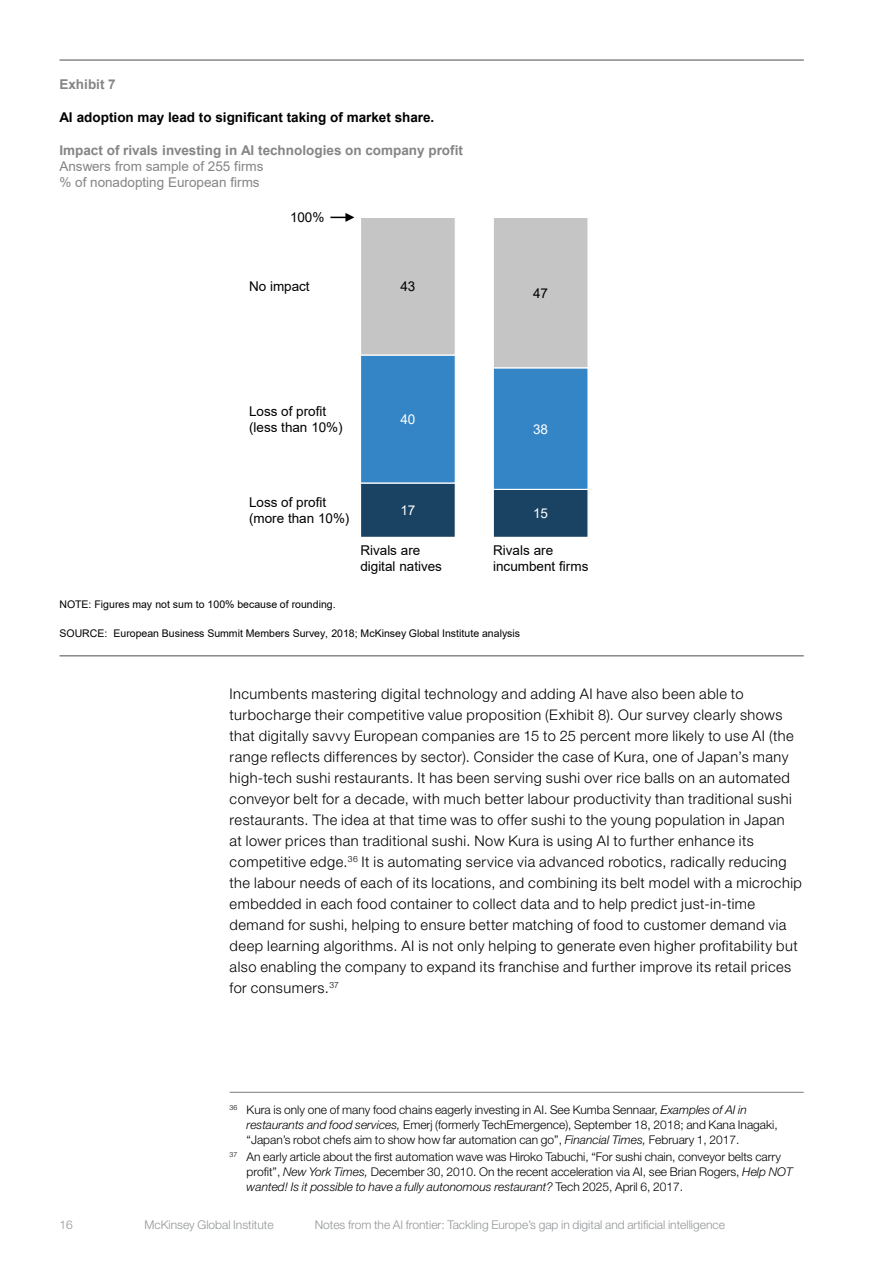
<style>
.page{position:relative;width:893px;height:1263px;background:#fff}
.page>*{position:absolute;margin:0;border:0;box-sizing:border-box;transform-origin:0 0}
.t1{font:300 14.7px/21px "Helvetica Neue LT Std";letter-spacing:.03em;color:#000}
.t2{font:13.5px/16.2px "Arial";color:#000}
.t3{font:700 13.5px "Arial";color:#858585}
.t4{font:13.5px/16.2px "Arial";letter-spacing:-.005em;color:#858585}
.t5{font:700 13.5px "Arial";color:#000}
.t6{font:13.5px "Arial";letter-spacing:-.005em;color:#fff}
.t7{font:300 12px/15px "Helvetica Neue LT Std";color:#000}
.t8{font:300 12px "Helvetica Neue LT Std";color:#929597}
.t9{font:10.5px "Arial";color:#000}
.s1{font-style:italic}
</style>
<div class="page">
<hr style="left:230px;top:1092px;width:574px;height:1px;background:#7b7c7f">
<hr style="left:60px;top:60px;width:744px;height:1px;background:#666">
<hr style="left:60px;top:655px;width:744px;height:1px;background:#666">
<svg style="left:330px;top:213px;width:258px;height:324px"></svg>
<p class="t3" style="left:59px;top:75px;width:58px">Exhibit 7</p>
<p class="t5" style="left:59px;top:108px;width:376px">AI adoption may lead to significant taking of market share.</p>
<p class="t3" style="left:59px;top:141px;width:405px">Impact of rivals investing in AI technologies on company profit</p>
<p class="t4" style="left:59px;top:158px;width:205px">Answers from sample of 255 firms % of nonadopting European firms</p>
<p class="t2" style="left:290px;top:209px;width:36px">100%</p>
<p class="t2" style="left:249px;top:278px;width:62px">No impact</p>
<p class="t2" style="left:400px;top:278px;width:16px">43</p>
<p class="t2" style="left:533px;top:285px;width:16px">47</p>
<p class="t2" style="left:249px;top:403px;width:95px">Loss of profit (less than 10%)</p>
<p class="t6" style="left:400px;top:410px;width:16px">40</p>
<p class="t6" style="left:533px;top:419px;width:16px">38</p>
<p class="t2" style="left:249px;top:494px;width:102px">Loss of profit (more than 10%)</p>
<p class="t9" style="left:59px;top:597px;width:278px">NOTE: Figures may not sum to 100% because of rounding.</p>
<p class="t6" style="left:400px;top:501px;width:16px">17</p>
<p class="t6" style="left:533px;top:504px;width:16px">15</p>
<p class="t2" style="left:360px;top:542px;width:83px">Rivals are digital natives</p>
<p class="t2" style="left:493px;top:542px;width:97px">Rivals are incumbent firms</p>
<p class="t9" style="left:59px;top:626px;width:462px">SOURCE: European Business Summit Members Survey, 2018; McKinsey Global Institute analysis</p>
<p class="t1" style="left:230px;top:683px;width:574px">Incumbents mastering digital technology and adding AI have also been able to turbocharge their competitive value proposition (Exhibit 8). Our survey clearly shows that digitally savvy European companies are 15 to 25 percent more likely to use AI (the range reflects differences by sector). Consider the case of Kura, one of Japan’s many high-tech sushi restaurants. It has been serving sushi over rice balls on an automated conveyor belt for a decade, with much better labour productivity than traditional sushi restaurants. The idea at that time was to offer sushi to the young population in Japan<br>at lower prices than traditional sushi. Now Kura is using AI to further enhance its competitive edge.<sup>36</sup> It is automating service via advanced robotics, radically reducing the labour needs of each of its locations, and combining its belt model with a microchip embedded in each food container to collect data and to help predict just-in-time demand for sushi, helping to ensure better matching of food to customer demand via deep learning algorithms. AI is not only helping to generate even higher profitability but also enabling the company to expand its franchise and further improve its retail prices for consumers.<sup>37</sup></p>
<p class="t7" style="left:247px;top:1101px;width:533px;text-indent:-17px"><sup>36</sup> Kura is only one of many food chains eagerly investing in AI. See Kumba Sennaar, <span class="s1">Examples of AI in restaurants and food services,</span> Emerj (formerly TechEmergence), September 18, 2018; and Kana Inagaki, “Japan’s robot chefs aim to show how far automation can go”, <span class="s1">Financial Times,</span> February 1, 2017.</p>
<p class="t7" style="left:247px;top:1149px;width:548px;text-indent:-17px"><sup>37</sup> An early article about the first automation wave was Hiroko Tabuchi, “For sushi chain, conveyor belts carry profit”, <span class="s1">New York Times,</span> December 30, 2010. On the recent acceleration via AI, see Brian Rogers, <span class="s1">Help NOT wanted! Is it possible to have a fully autonomous restaurant?</span> Tech 2025, April 6, 2017.</p>
<p class="t8" style="left:60px;top:1217px;width:15px">16</p>
<p class="t8" style="left:145px;top:1217px;width:131px">McKinsey Global Institute</p>
<p class="t8" style="left:315px;top:1217px;width:412px">Notes from the AI frontier: Tackling Europe’s gap in digital and artificial intelligence</p>
</div>
